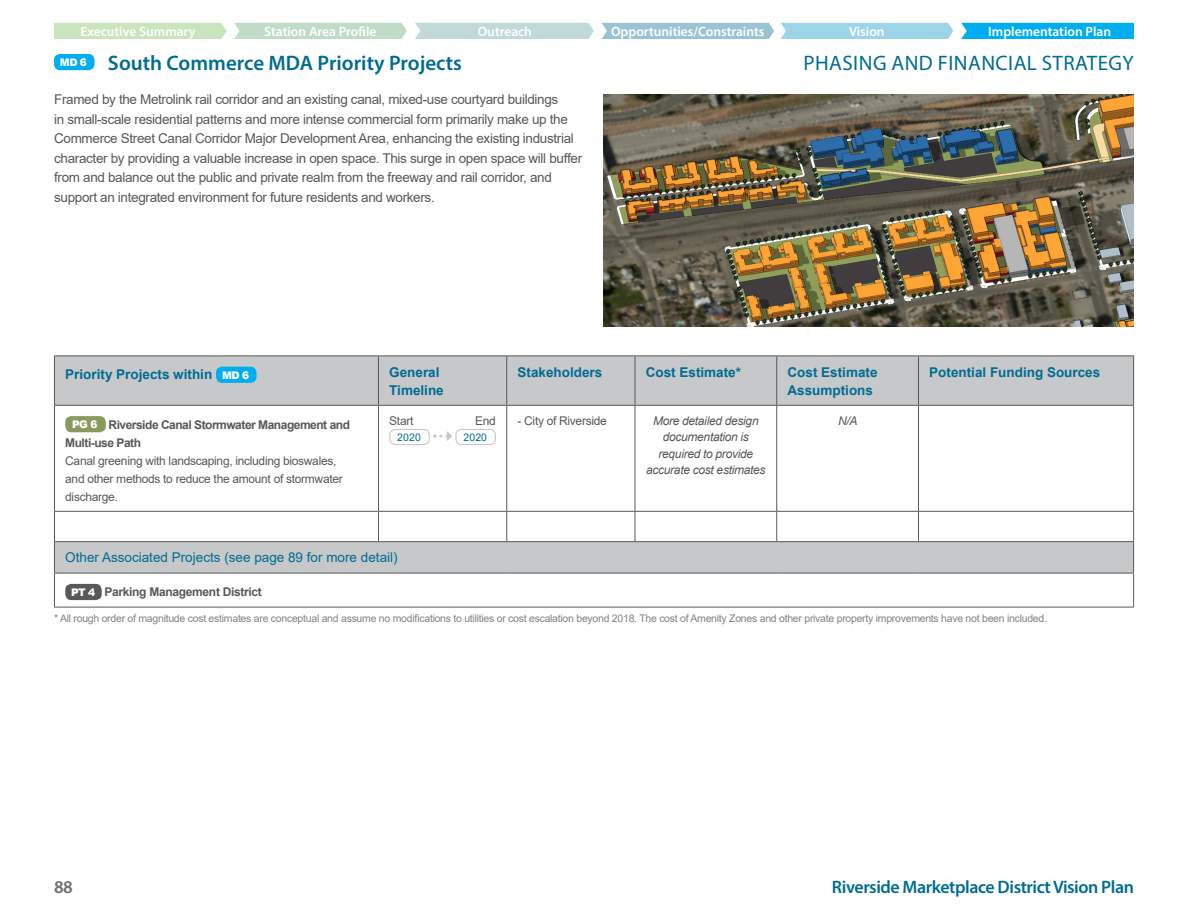
<style>
.page{position:relative;width:1188px;height:918px;background:#fff}
.page>*{position:absolute;margin:0;border:0;box-sizing:border-box;transform-origin:0 0}
.Heading_1{font:600 21px "Myriad Pro";color:#006c92}
.Heading_2{font:21px "Myriad Pro";letter-spacing:.02em;color:#006c92}
.t1{font:600 18px "Myriad Pro";letter-spacing:-.025em;color:#006c92}
.t2{font:600 18px "Myriad Pro";color:#6c6d70}
.Paragraph{font:13.5px/19.5px "Arial";letter-spacing:-.025em;color:#57585a}
.Paragraph_Heading_1{font:700 13.5px/18px "Arial";color:#006c92}
.t3{font:600 13.5px "Myriad Pro";color:#fff}
.Paragraph_Heading_1-2{font:13.5px "Arial";color:#006c92}
.Indented_Project_Des{font:12px/18px "Arial";letter-spacing:-.025em;color:#57585a}
.Indented_Project_Tit{font:700 12px/18px "Arial";letter-spacing:-.04em;color:#57585a}
.Paragraph-2{font:italic 12px/16.5px "Arial";letter-spacing:-.025em;color:#57585a;text-align:center}
.Indented_Project_Tit-2{font:12px "Arial";letter-spacing:-.025em;color:#57585a}
.t4{font:10.5px "Arial";letter-spacing:-.025em;color:#808285}
.t5{font:900 10.5px "Arial";letter-spacing:-.05em;color:#fff}
.t6{font:10.5px "Arial";letter-spacing:.01em;color:#006c92}
</style>
<div class="page">
<div style="left:415px;top:23px;width:179px;height:16px;background:#bfdad7"></div>
<div style="left:602px;top:23px;width:172px;height:16px;background:#9ac4d3"></div>
<div style="left:781px;top:23px;width:172px;height:16px;background:#9dd5e8"></div>
<div style="left:234px;top:23px;width:173px;height:16px;background:#bfddc6"></div>
<div style="left:54px;top:23px;width:173px;height:16px;background:#c8e5bd"></div>
<div style="left:961px;top:23px;width:173px;height:16px;background:#00aeef"></div>
<img style="left:603px;top:94px;width:531px;height:233px">
<div style="left:54px;top:54px;width:40px;height:16px;background:#00aeef;border-radius:6px"></div>
<svg style="left:55px;top:357px;width:1078px;height:216px"></svg>
<hr style="left:378px;top:405px;width:129px;height:1px;background:#57585a">
<hr style="left:506px;top:406px;width:1px;height:105px;background:#57585a">
<hr style="left:378px;top:511px;width:129px;height:1px;background:#57585a">
<svg style="left:378px;top:512px;width:1px;height:29px"></svg>
<svg style="left:506px;top:512px;width:1px;height:29px"></svg>
<svg style="left:918px;top:512px;width:1px;height:29px"></svg>
<hr style="left:378px;top:541px;width:129px;height:1px;background:#57585a">
<hr style="left:54px;top:356px;width:324px;height:1px;background:#57585a">
<hr style="left:54px;top:356px;width:1px;height:49px;background:#57585a">
<hr style="left:378px;top:356px;width:129px;height:1px;background:#57585a">
<hr style="left:378px;top:356px;width:1px;height:49px;background:#57585a">
<hr style="left:507px;top:356px;width:128px;height:1px;background:#57585a">
<hr style="left:506px;top:356px;width:1px;height:49px;background:#57585a">
<hr style="left:635px;top:356px;width:142px;height:1px;background:#57585a">
<hr style="left:635px;top:356px;width:1px;height:49px;background:#57585a">
<hr style="left:777px;top:356px;width:141px;height:1px;background:#57585a">
<hr style="left:776px;top:356px;width:1px;height:49px;background:#57585a">
<hr style="left:918px;top:356px;width:216px;height:1px;background:#57585a">
<hr style="left:918px;top:356px;width:1px;height:49px;background:#57585a">
<hr style="left:1133px;top:356px;width:1px;height:49px;background:#57585a">
<hr style="left:54px;top:405px;width:324px;height:1px;background:#57585a">
<hr style="left:54px;top:406px;width:1px;height:105px;background:#57585a">
<hr style="left:378px;top:406px;width:1px;height:105px;background:#57585a">
<hr style="left:507px;top:405px;width:128px;height:1px;background:#57585a">
<hr style="left:635px;top:405px;width:142px;height:1px;background:#57585a">
<hr style="left:635px;top:406px;width:1px;height:105px;background:#57585a">
<hr style="left:777px;top:405px;width:141px;height:1px;background:#57585a">
<hr style="left:776px;top:406px;width:1px;height:105px;background:#57585a">
<hr style="left:918px;top:405px;width:216px;height:1px;background:#57585a">
<hr style="left:918px;top:406px;width:1px;height:105px;background:#57585a">
<hr style="left:1133px;top:406px;width:1px;height:105px;background:#57585a">
<hr style="left:54px;top:511px;width:324px;height:1px;background:#57585a">
<svg style="left:54px;top:512px;width:1px;height:29px"></svg>
<hr style="left:507px;top:511px;width:128px;height:1px;background:#57585a">
<hr style="left:635px;top:511px;width:142px;height:1px;background:#57585a">
<svg style="left:635px;top:512px;width:1px;height:29px"></svg>
<hr style="left:777px;top:511px;width:141px;height:1px;background:#57585a">
<svg style="left:776px;top:512px;width:1px;height:29px"></svg>
<hr style="left:918px;top:511px;width:216px;height:1px;background:#57585a">
<svg style="left:1133px;top:512px;width:1px;height:29px"></svg>
<hr style="left:54px;top:541px;width:324px;height:1px;background:#57585a">
<hr style="left:54px;top:542px;width:1px;height:31px;background:#57585a">
<hr style="left:507px;top:541px;width:128px;height:1px;background:#57585a">
<hr style="left:635px;top:541px;width:142px;height:1px;background:#57585a">
<hr style="left:777px;top:541px;width:141px;height:1px;background:#57585a">
<hr style="left:918px;top:541px;width:216px;height:1px;background:#57585a">
<hr style="left:1133px;top:542px;width:1px;height:31px;background:#57585a">
<hr style="left:54px;top:573px;width:324px;height:1px;background:#57585a">
<hr style="left:54px;top:573px;width:1px;height:34px;background:#57585a">
<hr style="left:378px;top:573px;width:129px;height:1px;background:#57585a">
<hr style="left:507px;top:573px;width:128px;height:1px;background:#57585a">
<hr style="left:635px;top:573px;width:142px;height:1px;background:#57585a">
<hr style="left:777px;top:573px;width:141px;height:1px;background:#57585a">
<hr style="left:918px;top:573px;width:216px;height:1px;background:#57585a">
<hr style="left:1133px;top:573px;width:1px;height:34px;background:#57585a">
<hr style="left:54px;top:607px;width:324px;height:1px;background:#57585a">
<hr style="left:378px;top:607px;width:129px;height:1px;background:#57585a">
<hr style="left:507px;top:607px;width:128px;height:1px;background:#57585a">
<hr style="left:635px;top:607px;width:142px;height:1px;background:#57585a">
<hr style="left:777px;top:607px;width:141px;height:1px;background:#57585a">
<hr style="left:918px;top:607px;width:216px;height:1px;background:#57585a">
<div style="left:216px;top:367px;width:41px;height:16px;background:#00aeef;border-radius:6px"></div>
<div style="left:65px;top:416px;width:41px;height:16px;background:#879c5c;border-radius:6px"></div>
<div style="left:389px;top:429px;width:41px;height:16px;border:1px solid #c7c8ca;border-radius:5px"></div>
<svg style="left:441px;top:431px;width:11px;height:10px"></svg>
<div style="left:455px;top:429px;width:41px;height:16px;border:1px solid #c7c8ca;border-radius:5px"></div>
<div style="left:65px;top:584px;width:37px;height:16px;background:#57585a;border-radius:6px"></div>
<p class="t3" style="left:80px;top:23px;width:117px">Executive Summary</p>
<p class="t3" style="left:264px;top:23px;width:114px">Station Area Profile</p>
<p class="t3" style="left:478px;top:23px;width:56px">Outreach</p>
<p class="t3" style="left:611px;top:23px;width:155px">Opportunities/Constraints</p>
<p class="t3" style="left:849px;top:23px;width:37px">Vision</p>
<p class="t3" style="left:988px;top:23px;width:124px">Implementation Plan</p>
<p class="t5" style="left:60px;top:54px;width:29px">MD 6</p>
<p class="Heading_1" style="left:108px;top:49px;width:356px">South Commerce MDA Priority Projects</p>
<p class="Heading_2" style="left:804px;top:50px;width:332px">PHASING AND FINANCIAL STRATEGY</p>
<p class="Paragraph" style="left:54px;top:90px;width:530px">Framed by the Metrolink rail corridor and an existing canal, mixed-use courtyard buildings<br>in small-scale residential patterns and more intense commercial form primarily make up the Commerce Street Canal Corridor Major Development Area, enhancing the existing industrial character by providing a valuable increase in open space. This surge in open space will buffer from and balance out the public and private realm from the freeway and rail corridor, and support an integrated environment for future residents and workers.</p>
<p class="Paragraph_Heading_1" style="left:65px;top:366px;width:149px">Priority Projects within</p>
<p class="t5" style="left:222px;top:367px;width:29px">MD 6</p>
<p class="Paragraph_Heading_1" style="left:389px;top:363px;width:56px">General<br>Timeline</p>
<p class="Paragraph_Heading_1" style="left:518px;top:363px;width:86px">Stakeholders</p>
<p class="Paragraph_Heading_1" style="left:646px;top:363px;width:97px">Cost Estimate*</p>
<p class="Paragraph_Heading_1" style="left:788px;top:363px;width:92px">Cost Estimate<br>Assumptions</p>
<p class="Paragraph_Heading_1" style="left:929px;top:363px;width:173px">Potential Funding Sources</p>
<p class="t5" style="left:72px;top:417px;width:27px">PG 6</p>
<p class="Indented_Project_Tit-2" style="left:389px;top:412px;width:26px">Start</p>
<p class="Indented_Project_Tit-2" style="left:475px;top:412px;width:22px">End</p>
<p class="t6" style="left:397px;top:430px;width:25px">2020</p>
<p class="t6" style="left:463px;top:430px;width:25px">2020</p>
<p class="Indented_Project_Des" style="left:518px;top:412px;width:91px">- City of Riverside</p>
<p class="Paragraph-2" style="left:646px;top:413px;width:121px">More detailed design documentation is required to provide accurate cost estimates</p>
<p class="Paragraph-2" style="left:838px;top:413px;width:21px">N/A</p>
<p class="Indented_Project_Tit" style="left:65px;top:415px;width:286px;text-indent:43px">Riverside Canal Stormwater Management and<br>Multi-use Path</p>
<p class="Indented_Project_Des" style="left:65px;top:451px;width:279px">Canal greening with landscaping, including bioswales, and other methods to reduce the amount of stormwater discharge.</p>
<p class="Paragraph_Heading_1-2" style="left:65px;top:548px;width:334px">Other Associated Projects (see page 89 for more detail)</p>
<p class="t5" style="left:71px;top:584px;width:26px">PT 4</p>
<p class="Indented_Project_Tit" style="left:104px;top:583px;width:159px">Parking Management District</p>
<p class="t4" style="left:54px;top:612px;width:994px">* All rough order of magnitude cost estimates are conceptual and assume no modifications to utilities or cost escalation beyond 2018. The cost of Amenity Zones and other private property improvements have not been included.</p>
<h2 class="t2" style="left:54px;top:875px;width:20px">88</h2>
<h2 class="t1" style="left:832px;top:875px;width:304px">Riverside Marketplace District Vision Plan</h2>
</div>
